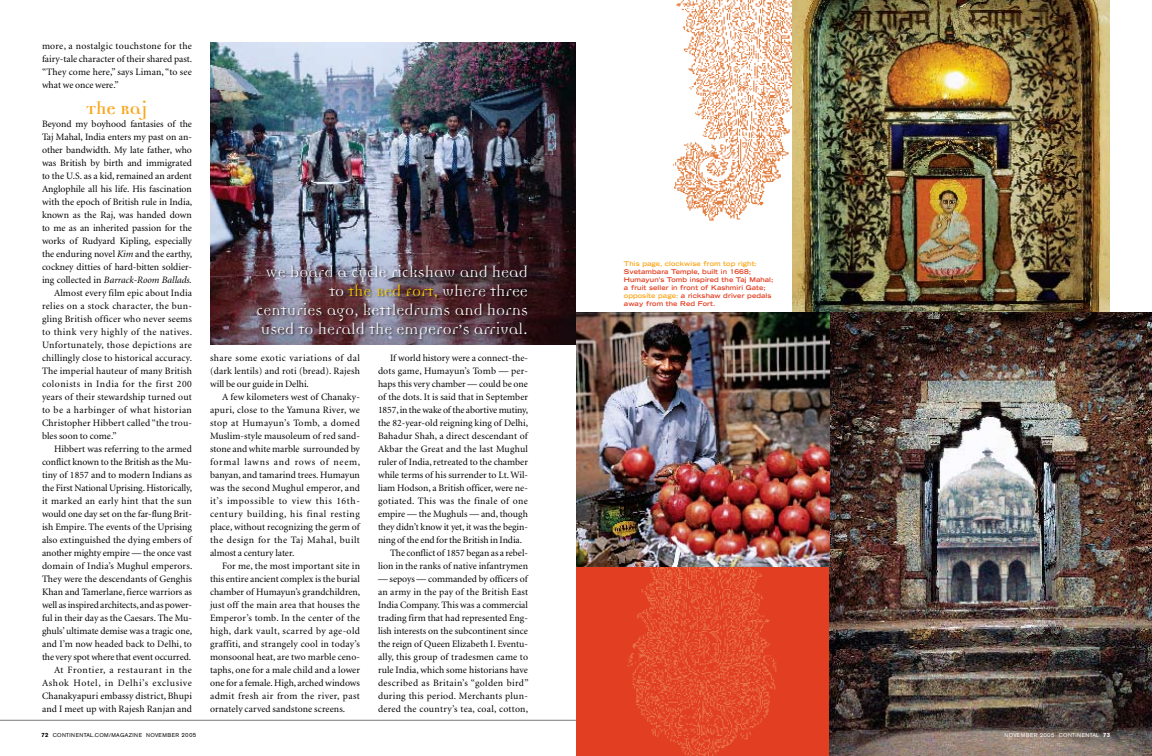
<style>
.page{position:relative;width:1152px;height:756px;background:#fff}
.page>*{position:absolute;margin:0;border:0;box-sizing:border-box;transform-origin:0 0}
.t1{font:700 19px "Democratica";color:#faa61a}
.t2{font:17px/19px "Democratica";color:#fff;text-align:right}
.t3{font:9.8px/13px "Minion";letter-spacing:.005em;color:#000;text-align:justify}
.t4{font:9.8px "Minion";letter-spacing:.035em;color:#000}
.t5{font:9.8px "Minion";letter-spacing:.04em;color:#000}
.t6{font:italic 9.8px "Minion";color:#000}
.t7{font:9.8px "Minion";letter-spacing:.045em;color:#000}
.t8{font:9.8px "Minion";letter-spacing:.05em;color:#000}
.t9{font:9.8px "Minion";letter-spacing:.03em;color:#000}
.t10{font:9.8px "Minion";letter-spacing:.06em;color:#000}
.t11{font:9.8px "Minion";letter-spacing:.055em;color:#000}
.t12{font:700 expanded 6.5px/8px "Trade Gothic LH";letter-spacing:.01em;color:#e23e21}
.t13{font:700 expanded 6.5px "Trade Gothic LH";letter-spacing:.01em;color:#faa61a}
.t14{font:5.5px "Akzidenz Grotesk BE";letter-spacing:.07em;color:#000}
.t15{font:5.5px "Akzidenz Grotesk BE";letter-spacing:.08em;color:#fff}
.s1{font-style:italic}
.s2{font-style:normal}
.s3{font-weight:700;font-size:6px}
.s4{font-size:6px}
.s5{color:#ffcb05}
.s6{color:#faa61a}
</style>
<div class="page">
<div style="left:576px;top:482px;width:279px;height:274px;background:#e23e21"></div>
<img style="left:625px;top:566px;width:157px;height:190px">
<img style="left:672px;top:0;width:120px;height:221px">
<img style="left:792px;top:0;width:318px;height:313px">
<hr style="left:0;top:720px;width:576px;height:1px;background:#939598">
<img style="left:830px;top:313px;width:322px;height:443px">
<img style="left:576px;top:313px;width:254px;height:253px">
<img style="left:210px;top:42px;width:366px;height:302px">
<div style="left:257px;top:264px;width:273px;height:77px;background:#000;opacity:.75"></div>
<p class="t3" style="left:42px;top:40px;width:152px">more, a nostalgic touchstone for the fairy-tale character of their shared past. “They come here,” says Liman, “to see what we once were.”</p>
<h1 class="t1" style="left:87px;top:100px;width:62px">The Raj</h1>
<p class="t3" style="left:42px;top:118px;width:152px">Beyond my boyhood fantasies of the</p>
<p class="t3" style="left:42px;top:131px;width:152px">Taj Mahal, India enters my past on an-</p>
<p class="t3" style="left:42px;top:144px;width:152px">other bandwidth. My late father, who</p>
<p class="t3" style="left:42px;top:157px;width:152px">was British by birth and immigrated</p>
<p class="t3" style="left:42px;top:170px;width:151px">to the U.S. as a kid, remained an ardent</p>
<p class="t3" style="left:42px;top:183px;width:151px">Anglophile all his life. His fascination</p>
<p class="t3" style="left:42px;top:196px;width:152px">with the epoch of British rule in India,</p>
<p class="t3" style="left:42px;top:209px;width:151px">known as the Raj, was handed down</p>
<p class="t3" style="left:42px;top:222px;width:151px">to me as an inherited passion for the</p>
<p class="t3" style="left:42px;top:235px;width:152px">works of Rudyard Kipling, especially</p>
<p class="t3" style="left:42px;top:248px;width:152px">the enduring novel <span class="s1">Kim</span> and the earthy,</p>
<p class="t3" style="left:42px;top:261px;width:152px">cockney ditties of hard-bitten soldier-</p>
<p class="t6" style="left:42px;top:275px;width:152px"><span class="s2">ing collected in</span> Barrack-Room Ballads.</p>
<p class="t3" style="left:54px;top:287px;width:139px">Almost every film epic about India</p>
<p class="t4" style="left:42px;top:301px;width:151px">relies on a stock character, the bun-</p>
<p class="t3" style="left:42px;top:313px;width:152px">gling British officer who never seems</p>
<p class="t7" style="left:42px;top:327px;width:152px">to think very highly of the natives.</p>
<p class="t5" style="left:42px;top:340px;width:152px">Unfortunately, those depictions are</p>
<p class="t3" style="left:42px;top:352px;width:152px">chillingly close to historical accuracy.</p>
<p class="t3" style="left:42px;top:365px;width:152px">The imperial hauteur of many British</p>
<p class="t8" style="left:42px;top:379px;width:151px">colonists in India for the first 200</p>
<p class="t3" style="left:42px;top:391px;width:151px">years of their stewardship turned out</p>
<p class="t5" style="left:42px;top:405px;width:151px">to be a harbinger of what historian</p>
<p class="t3" style="left:42px;top:417px;width:151px">Christopher Hibbert called “the trou-</p>
<p class="t3" style="left:42px;top:430px;width:76px">bles soon to come.”</p>
<p class="t3" style="left:54px;top:443px;width:139px">Hibbert was referring to the armed</p>
<p class="t3" style="left:42px;top:456px;width:151px">conflict known to the British as the Mu-</p>
<p class="t3" style="left:42px;top:469px;width:151px">tiny of 1857 and to modern Indians as</p>
<p class="t3" style="left:42px;top:482px;width:152px">the First National Uprising. Historically,</p>
<p class="t9" style="left:42px;top:496px;width:151px">it marked an early hint that the sun</p>
<p class="t3" style="left:42px;top:508px;width:151px">would one day set on the far-flung Brit-</p>
<p class="t3" style="left:42px;top:521px;width:152px">ish Empire. The events of the Uprising</p>
<p class="t3" style="left:42px;top:534px;width:151px">also extinguished the dying embers of</p>
<p class="t3" style="left:42px;top:547px;width:151px">another mighty empire — the once vast</p>
<p class="t3" style="left:42px;top:560px;width:152px">domain of India’s Mughul emperors.</p>
<p class="t3" style="left:42px;top:573px;width:151px">They were the descendants of Genghis</p>
<p class="t3" style="left:42px;top:586px;width:152px">Khan and Tamerlane, fierce warriors as</p>
<p class="t3" style="left:42px;top:599px;width:152px">well as inspired architects, and as power-</p>
<p class="t3" style="left:42px;top:612px;width:152px">ful in their day as the Caesars. The Mu-</p>
<p class="t3" style="left:42px;top:625px;width:152px">ghuls’ ultimate demise was a tragic one,</p>
<p class="t3" style="left:42px;top:638px;width:151px">and I’m now headed back to Delhi, to</p>
<p class="t3" style="left:42px;top:651px;width:151px">the very spot where that event occurred.</p>
<p class="t11" style="left:54px;top:665px;width:140px">At Frontier, a restaurant in the</p>
<p class="t10" style="left:42px;top:678px;width:151px">Ashok Hotel, in Delhi’s exclusive</p>
<p class="t3" style="left:42px;top:690px;width:152px">Chanakyapuri embassy district, Bhupi</p>
<p class="t3" style="left:42px;top:703px;width:152px">and I meet up with Rajesh Ranjan and</p>
<p class="t14" style="left:42px;top:732px;width:156px"><span class="s3">72</span> CONTIN ENTAL.COM/MAGAZIN E NOVEMBER <span class="s4">2005</span></p>
<h2 class="t2" style="left:257px;top:264px;width:273px">We board a cycle rickshaw and head to <span class="s5">the Red Fort,</span> where three<br>centuries ago, kettledrums and horns used to herald the emperor’s arrival.</h2>
<p class="t3" style="left:210px;top:352px;width:151px">share some exotic variations of dal (dark lentils) and roti (bread). Rajesh will be our guide in Delhi.</p>
<p class="t3" style="left:210px;top:391px;width:152px;text-indent:12px">A few kilometers west of Chanaky&shy;apuri, close to the Yamuna River, we stop at Humayun’s Tomb, a domed Muslim-style mausoleum of red sand&shy;stone and white marble surrounded by formal lawns and rows of neem, banyan, and tamarind trees. Humayun was the second Mughul emperor, and it’s impossible to view this 16th&shy;century building, his final resting place, without recognizing the germ of the design for the Taj Mahal, built almost a century later.</p>
<p class="t3" style="left:210px;top:560px;width:152px;text-indent:12px">For me, the most important site in this entire ancient complex is the burial chamber of Humayun’s grandchildren, just off the main area that houses the Emperor’s tomb. In the center of the high, dark vault, scarred by age-old graffiti, and strangely cool in today’s monsoonal heat, are two marble ceno&shy;taphs, one for a male child and a lower one for a female. High, arched windows admit fresh air from the river, past ornately carved sandstone screens.</p>
<p class="t3" style="left:390px;top:352px;width:139px">If world history were a connect-the-</p>
<p class="t3" style="left:378px;top:365px;width:152px">dots game, Humayun’s Tomb — per-</p>
<p class="t3" style="left:378px;top:378px;width:151px">haps this very chamber — could be one</p>
<p class="t3" style="left:378px;top:391px;width:152px">of the dots. It is said that in September</p>
<p class="t3" style="left:378px;top:403px;width:152px">1857, in the wake of the abortive mutiny,</p>
<p class="t3" style="left:378px;top:416px;width:152px">the 82-year-old reigning king of Delhi,</p>
<p class="t3" style="left:378px;top:429px;width:151px">Bahadur Shah, a direct descendant of</p>
<p class="t3" style="left:378px;top:442px;width:152px">Akbar the Great and the last Mughul</p>
<p class="t3" style="left:378px;top:455px;width:151px">ruler of India, retreated to the chamber</p>
<p class="t3" style="left:378px;top:468px;width:152px">while terms of his surrender to Lt. Wil-</p>
<p class="t3" style="left:378px;top:481px;width:151px">liam Hodson, a British officer, were ne-</p>
<p class="t4" style="left:378px;top:496px;width:151px">gotiated. This was the finale of one</p>
<p class="t3" style="left:378px;top:507px;width:151px">empire — the Mughuls — and, though</p>
<p class="t3" style="left:378px;top:520px;width:151px">they didn’t know it yet, it was the begin-</p>
<p class="t3" style="left:378px;top:533px;width:146px">ning of the end for the British in India.</p>
<p class="t3" style="left:390px;top:546px;width:139px">The conflict of 1857 began as a rebel-</p>
<p class="t3" style="left:378px;top:559px;width:152px">lion in the ranks of native infantrymen</p>
<p class="t3" style="left:378px;top:572px;width:152px">— sepoys — commanded by officers of an army in the pay of the British East India Company. This was a commercial trading firm that had represented Eng&shy;lish interests on the subcontinent since the reign of Queen Elizabeth I. Eventu&shy;ally, this group of tradesmen came to rule India, which some historians have described as Britain’s “golden bird” during this period. Merchants plun&shy;dered the country’s tea, coal, cotton,</p>
<p class="t13" style="left:624px;top:259px;width:134px">This page, clockwise from top right:</p>
<p class="t12" style="left:624px;top:267px;width:151px">Svetambara Temple, built in 1668; Humayun’s Tomb inspired the Taj Mahal; a fruit seller in front of Kashmiri Gate; <span class="s6">opposite page:</span> a rickshaw driver pedals away from the Red Fort.</p>
<p class="t15" style="left:1004px;top:732px;width:107px">NOVEMBER <span class="s4">2005</span> CONTIN ENTAL <span class="s3">73</span></p>
</div>
